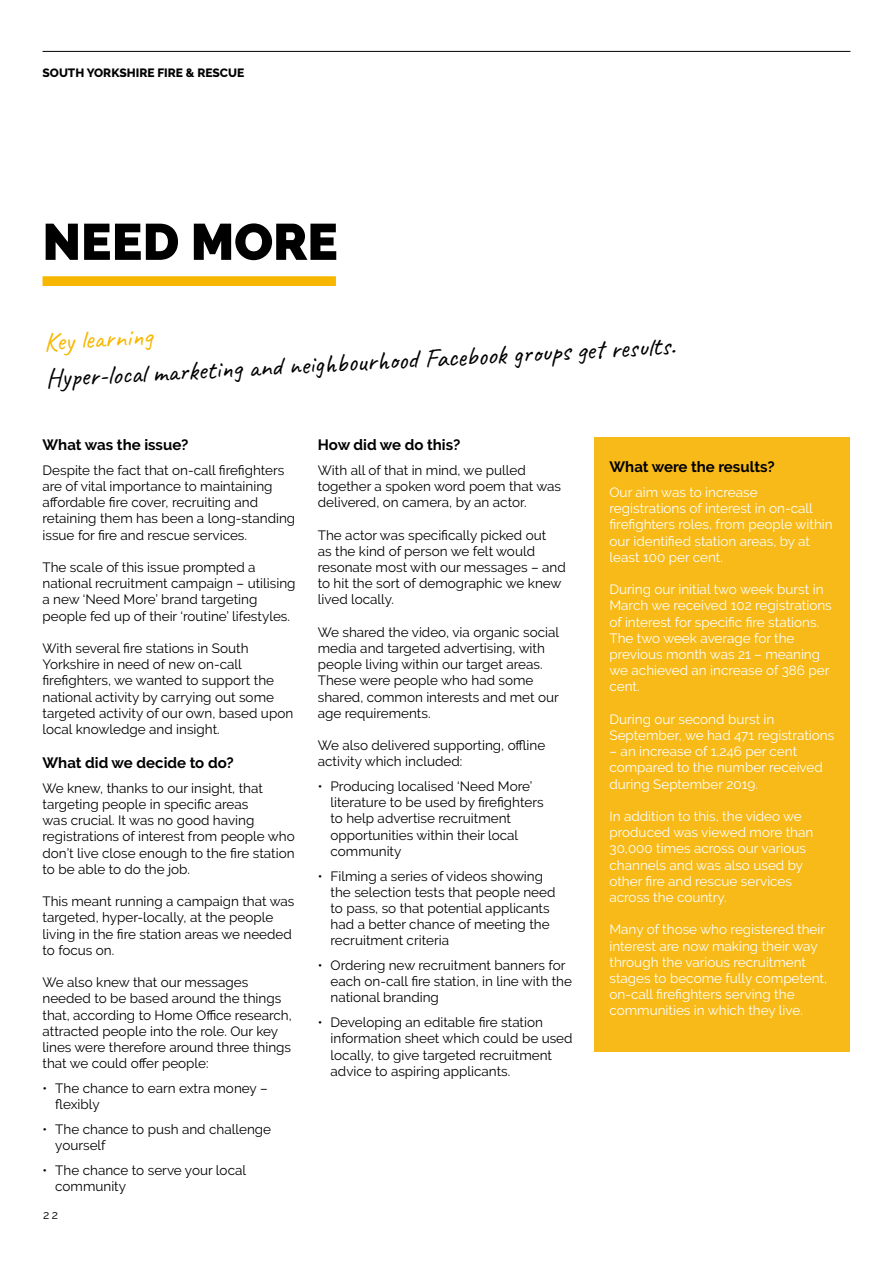
<style>
.page{position:relative;width:893px;height:1263px;background:#fff}
.page>*{position:absolute;margin:0;border:0;box-sizing:border-box;transform-origin:0 0}
.t1{font:900 51px "Raleway";color:#000}
.t2{font:26.7px "Caveat";color:#000}
.t3{font:26.7px "Caveat";color:#f7b700}
.t4{font:700 15px "Raleway";color:#000}
.t5{font:13.5px/16.2px "Raleway";color:#000}
.t6{font:13.5px/16.2px "Raleway";color:#fff}
.t7{font:800 12px "Raleway";color:#000}
.t8{font:12px "Raleway";color:#000}
</style>
<div class="page">
<hr style="left:43px;top:51px;width:807px;height:1px;background:#000">
<div style="left:43px;top:276px;width:293px;height:10px;background:#f7b700"></div>
<div style="left:594px;top:438px;width:256px;height:614px;background:#f7ba18"></div>
<p class="t7" style="left:43px;top:66px;width:203px">SOUTH YORKSHIRE FIRE &amp; RESCUE</p>
<h1 class="t1" style="left:43px;top:212px;width:297px">NEED MORE</h1>
<h2 class="t3" style="left:43px;top:325px;width:110px;rotate:-3deg">Key learning</h2>
<h2 class="t2" style="left:45px;top:361px;width:632px;rotate:-3deg">Hyper-local marketing and neighbourhood Facebook groups get results.</h2>
<p class="t4" style="left:43px;top:436px;width:147px">What was the issue?</p>
<p class="t5" style="left:43px;top:462px;width:254px">Despite the fact that on-call firefighters are of vital importance to maintaining affordable fire cover, recruiting and retaining them has been a long-standing issue for fire and rescue services.</p>
<p class="t5" style="left:43px;top:559px;width:255px">The scale of this issue prompted a national recruitment campaign – utilising a new ‘Need More’ brand targeting people fed up of their ‘routine’ lifestyles.</p>
<p class="t5" style="left:43px;top:640px;width:252px">With several fire stations in South Yorkshire in need of new on-call firefighters, we wanted to support the national activity by carrying out some targeted activity of our own, based upon local knowledge and insight.</p>
<p class="t4" style="left:43px;top:754px;width:193px">What did we decide to do?</p>
<p class="t5" style="left:43px;top:780px;width:254px">We knew, thanks to our insight, that targeting people in specific areas<br>was crucial. It was no good having registrations of interest from people who don’t live close enough to the fire station to be able to do the job.</p>
<p class="t5" style="left:43px;top:893px;width:253px">This meant running a campaign that was targeted, hyper-locally, at the people living in the fire station areas we needed to focus on.</p>
<p class="t5" style="left:43px;top:974px;width:251px">We also knew that our messages needed to be based around the things that, according to Home Office research, attracted people into the role. Our key lines were therefore around three things that we could offer people:</p>
<p class="t5" style="left:55px;top:1080px;width:214px;text-indent:-13px">• The chance to earn extra money – flexibly</p>
<p class="t5" style="left:55px;top:1121px;width:217px;text-indent:-13px">• The chance to push and challenge yourself</p>
<p class="t5" style="left:55px;top:1162px;width:192px;text-indent:-13px">• The chance to serve your local community</p>
<p class="t8" style="left:43px;top:1208px;width:16px">22</p>
<p class="t4" style="left:318px;top:436px;width:144px">How did we do this?</p>
<p class="t5" style="left:318px;top:462px;width:245px">With all of that in mind, we pulled together a spoken word poem that was delivered, on camera, by an actor.</p>
<p class="t5" style="left:318px;top:527px;width:249px">The actor was specifically picked out<br>as the kind of person we felt would resonate most with our messages – and to hit the sort of demographic we knew lived locally.</p>
<p class="t5" style="left:318px;top:624px;width:243px">We shared the video, via organic social media and targeted advertising, with people living within our target areas.<br>These were people who had some shared, common interests and met our age requirements.</p>
<p class="t5" style="left:318px;top:737px;width:229px">We also delivered supporting, offline activity which included:</p>
<p class="t5" style="left:331px;top:778px;width:215px;text-indent:-13px">• Producing localised ‘Need More’ literature to be used by firefighters to help advertise recruitment opportunities within their local community</p>
<p class="t5" style="left:331px;top:868px;width:226px;text-indent:-13px">• Filming a series of videos showing the selection tests that people need to pass, so that potential applicants had a better chance of meeting the recruitment criteria</p>
<p class="t5" style="left:331px;top:957px;width:243px;text-indent:-13px">• Ordering new recruitment banners for each on-call fire station, in line with the national branding</p>
<p class="t5" style="left:331px;top:1014px;width:244px;text-indent:-13px">• Developing an editable fire station information sheet which could be used locally, to give targeted recruitment advice to aspiring applicants.</p>
<p class="t4" style="left:609px;top:458px;width:167px">What were the results?</p>
<p class="t6" style="left:609px;top:484px;width:225px">Our aim was to increase registrations of interest in on-call firefighters roles, from people within our identified station areas, by at least 100 per cent.</p>
<p class="t6" style="left:609px;top:581px;width:224px">During our initial two week burst in<br>March we received 102 registrations of interest for specific fire stations.<br>The two week average for the previous month was 21 – meaning we achieved an increase of 386 per cent.</p>
<p class="t6" style="left:609px;top:711px;width:226px">During our second burst in<br>September, we had 471 registrations</p>
<p class="t6" style="left:609px;top:743px;width:215px">– an increase of 1,246 per cent compared to the number received during September 2019.</p>
<p class="t6" style="left:609px;top:808px;width:205px">In addition to this, the video we produced was viewed more than<br>30,000 times across our various channels and was also used by other fire and rescue services across the country.</p>
<p class="t6" style="left:609px;top:921px;width:219px">Many of those who registered their interest are now making their way through the various recruitment stages to become fully competent, on-call firefighters serving the communities in which they live.</p>
</div>
